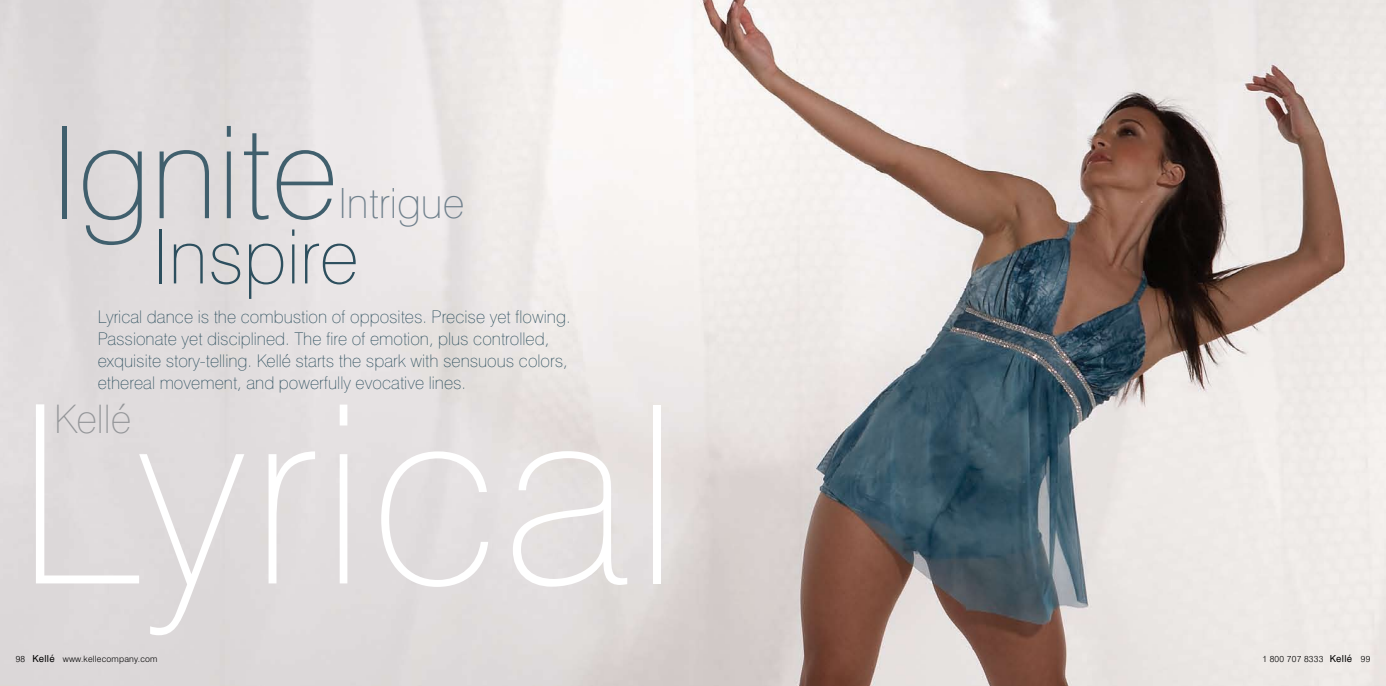
<style>
.page{position:relative;width:1386px;height:686px;background:#fff}
.page>*{position:absolute;margin:0;border:0;box-sizing:border-box;transform-origin:0 0}
.t1{font:100 248.76px "Swiss 721 BT";letter-spacing:.02em;color:#fff}
.t2{font:100 128.36px "Swiss 721 BT";color:#405f6d}
.t3{font:100 74.99px "Swiss 721 BT";color:#2d4f5e}
.t4{font:100 41.74px "Swiss 721 BT";color:#6f808c}
.t5{font:100 39.38px "Swiss 721 BT";color:#939598}
.t6{font:100 17.5px/21.9px "Swiss 721 BT";color:#2d4f5e}
.t7{font:300 8.75px "Swiss 721 BT";letter-spacing:.025em;color:#000}
.s1{font-weight:400;font-size:9.62px}
</style>
<div class="page">
<img style="left:0;top:0;width:1386px;height:685px">
<h2 class="t2" style="left:51px;top:94px;width:289px">Ignite</h2>
<h3 class="t4" style="left:338px;top:178px;width:128px">Intrigue</h3>
<h3 class="t3" style="left:153px;top:211px;width:207px">Inspire</h3>
<p class="t6" style="left:98px;top:305px;width:474px">Lyrical dance is the combustion of opposites. Precise yet flowing.<br>Passionate yet disciplined. The fire of emotion, plus controlled, exquisite story-telling. Kellé starts the spark with sensuous colors, ethereal movement, and powerfully evocative lines.</p>
<h3 class="t5" style="left:54px;top:395px;width:79px">Kellé</h3>
<h1 class="t1" style="left:15px;top:343px;width:665px">Lyrical</h1>
<p class="t7" style="left:16px;top:653px;width:143px">98 <span class="s1">Kellé</span> www.kellecompany.com</p>
<p class="t7" style="left:1262px;top:653px;width:109px">1 800 707 8333 <span class="s1">Kellé</span> 99</p>
</div>
